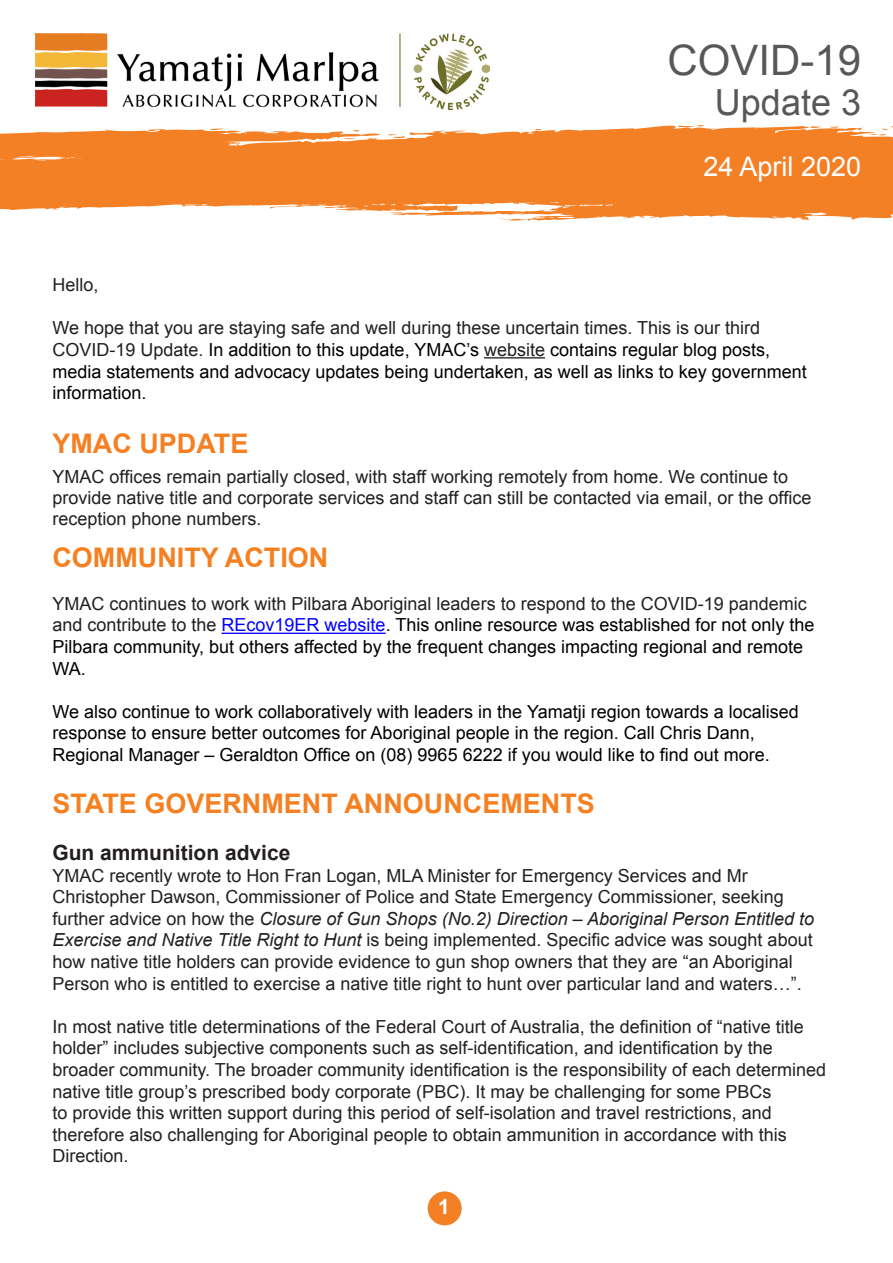
<style>
.page{position:relative;width:893px;height:1263px;background:#fff}
.page>*{position:absolute;margin:0;border:0;box-sizing:border-box;transform-origin:0 0}
.t1{font:42px "Arial";color:#57585a}
.t2{font:36px "Arial";color:#57585a}
.t3{font:700 27px "Arial";color:#f58021}
.t4{font:27px "Arial";color:#fff}
.t5{font:700 27px "Arial";color:#f58023}
.t6{font:700 21px "Arial";color:#231f20}
.Paragraph_Style_1{font:700 21px "Arial";color:#fff}
.t7{font:18px/21.6px "Arial";color:#231f20}
.t8{font:18px/21.6px "Arial";color:#000}
.s1{color:#231f20}
.s2{color:#00f}
.s3{font-style:italic}
</style>
<div class="page">
<svg style="left:0;top:156px;width:893px;height:65px;fill:#f48026"></svg>
<div style="left:0;top:156px;width:680px;height:39px;background:#f48026"></div>
<svg style="left:0;top:109px;width:893px;height:47px"></svg>
<hr style="left:484px;top:357px;width:61px;height:1px;background:#231f20">
<hr style="left:222px;top:633px;width:164px;height:1px;background:#00f">
<div style="left:428px;top:1191px;width:34px;height:34px;background:#f48026;border-radius:50%"></div>
<img style="left:35px;top:33px;width:454px;height:76px">
<p class="t1" style="left:667px;top:33px;width:195px">COVID-19</p>
<p class="t2" style="left:715px;top:79px;width:148px">Update 3</p>
<p class="t4" style="left:703px;top:149px;width:159px">24 April 2020</p>
<p class="t7" style="left:52px;top:274px;width:48px">Hello,</p>
<p class="t8" style="left:52px;top:317px;width:756px"><span class="s1">We hope that you are staying safe and well during these uncertain times. This is our third COVID-19 Update.</span> In addition to this update, YMAC’s <span class="s1">website</span> contains regular blog posts, media statements and advocacy updates being undertaken, as well as links to key government information.</p>
<p class="t5" style="left:52px;top:426px;width:198px">YMAC UPDATE</p>
<p class="t7" style="left:52px;top:466px;width:761px;line-height:21px">YMAC offices remain partially closed, with staff working remotely from home. We continue to provide native title and corporate services and staff can still be contacted via email, or the office reception phone numbers.</p>
<p class="t3" style="left:52px;top:539px;width:277px">COMMUNITY ACTION</p>
<p class="t8" style="left:52px;top:593px;width:764px"><span class="s1">YMAC continues to work with Pilbara Aboriginal leaders to respond to the COVID-19 pandemic and contribute to the</span> <span class="s2">REcov19ER website</span>. This online resource was established for not only the Pilbara community, but others affected by the frequent changes impacting regional and remote WA.</p>
<p class="t8" style="left:52px;top:701px;width:748px">We also continue to work collaboratively with leaders in the Yamatji region towards a localised response to ensure better outcomes for Aboriginal people in the region. Call Chris Dann,<br>Regional Manager – Geraldton Office on (08) 9965 6222 if you would like to find out more.</p>
<p class="t3" style="left:52px;top:786px;width:544px">STATE GOVERNMENT ANNOUNCEMENTS</p>
<p class="t6" style="left:52px;top:839px;width:240px">Gun ammunition advice</p>
<p class="t7" style="left:52px;top:865px;width:763px">YMAC recently wrote to Hon Fran Logan, MLA Minister for Emergency Services and Mr Christopher Dawson, Commissioner of Police and State Emergency Commissioner, seeking further advice on how the <span class="s3">Closure of Gun Shops (No.2) Direction – Aboriginal Person Entitled to Exercise and Native Title Right to Hunt</span> is being implemented. Specific advice was sought about how native title holders can provide evidence to gun shop owners that they are “an Aboriginal Person who is entitled to exercise a native title right to hunt over particular land and waters…”.</p>
<p class="t7" style="left:52px;top:1016px;width:775px">In most native title determinations of the Federal Court of Australia, the definition of “native title holder” includes subjective components such as self-identification, and identification by the broader community. The broader community identification is the responsibility of each determined native title group’s prescribed body corporate (PBC). It may be challenging for some PBCs<br>to provide this written support during this period of self-isolation and travel restrictions, and therefore also challenging for Aboriginal people to obtain ammunition in accordance with this Direction.</p>
<p class="Paragraph_Style_1" style="left:438px;top:1193px;width:13px">1</p>
</div>
